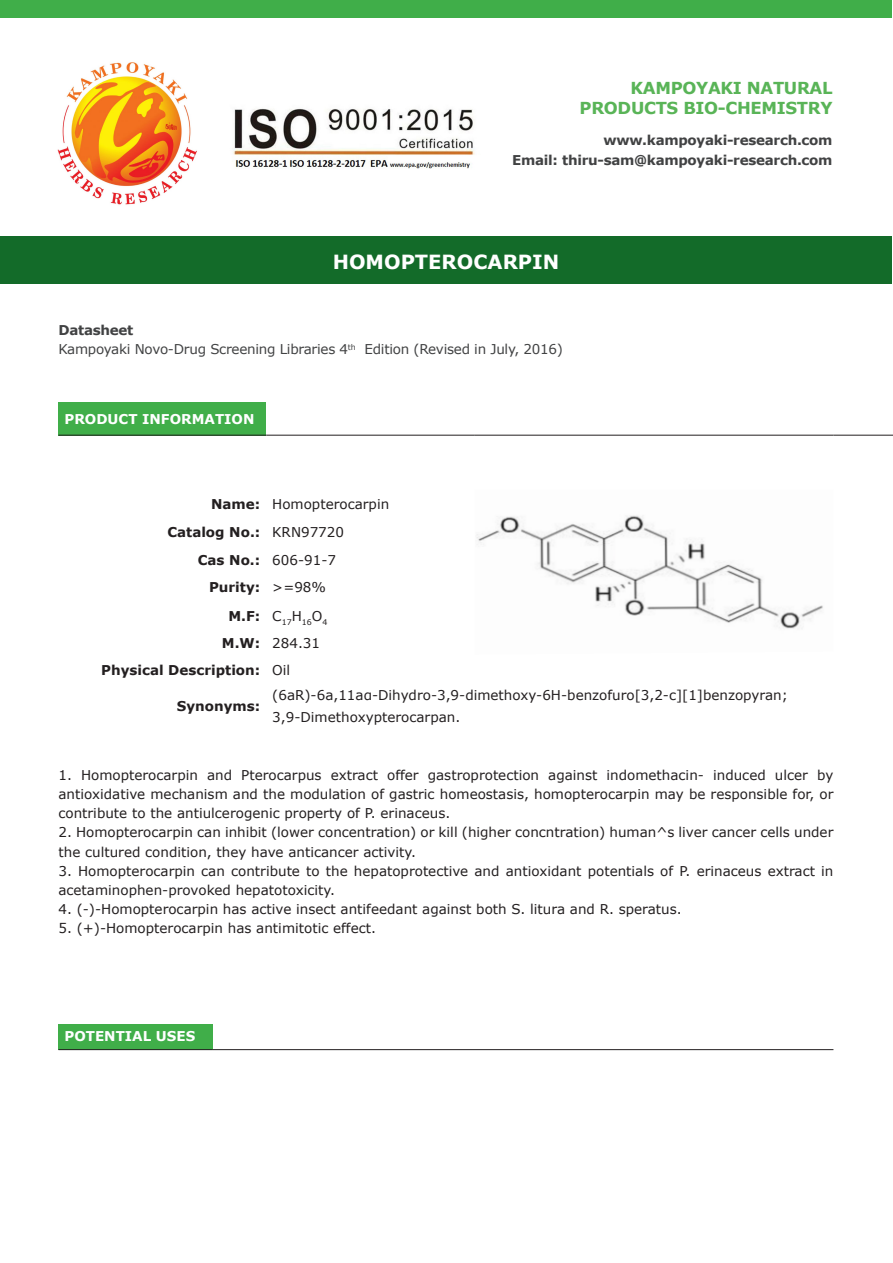
<style>
.page{position:relative;width:893px;height:1263px;background:#fff}
.page>*{position:absolute;margin:0;border:0;box-sizing:border-box;transform-origin:0 0}
.t1{font:700 19.5px "Verdana";color:#fff}
.t2{font:700 16.5px "Verdana";letter-spacing:-.02em;color:#59b457}
.t3{font:13.5px/19.2px "Verdana";color:#231f20}
.t4{font:700 13.5px "Verdana";letter-spacing:-.02em;color:#414243}
.t5{font:700 13.5px "Verdana";color:#231f20}
.t6{font:13.5px "Verdana";letter-spacing:-.02em;color:#414243}
.t7{font:700 13.5px "Verdana";color:#fff}
.t8{font:7.8px "Verdana";color:#231f20}
</style>
<div class="page">
<img style="left:232px;top:108px;width:243px;height:61px">
<img style="left:57px;top:62px;width:140px;height:143px">
<div style="left:0;top:0;width:892px;height:17px;background:#40ae49"></div>
<div style="left:0;top:236px;width:891px;height:47px;background:#136b29"></div>
<div style="left:58px;top:402px;width:208px;height:33px;background:#40ae49"></div>
<hr style="left:58px;top:435px;width:208px;height:1px;background:#231f20">
<hr style="left:266px;top:435px;width:209px;height:1px;background:#231f20">
<hr style="left:475px;top:435px;width:358px;height:1px;background:#231f20">
<hr style="left:833px;top:435px;width:60px;height:1px;background:#231f20">
<img style="left:476px;top:515px;width:347px;height:114px">
<div style="left:58px;top:1024px;width:155px;height:26px;background:#40ae49"></div>
<hr style="left:58px;top:1049px;width:155px;height:1px;background:#231f20">
<hr style="left:213px;top:1049px;width:620px;height:1px;background:#231f20">
<p class="t2" style="left:631px;top:78px;width:203px">KAMPOYAKI NATURAL</p>
<p class="t2" style="left:580px;top:97px;width:254px">PRODUCTS BIO-CHEMISTRY</p>
<p class="t4" style="left:603px;top:132px;width:231px">www.kampoyaki-research.com</p>
<p class="t4" style="left:512px;top:151px;width:322px">Email: thiru-sam@kampoyaki-research.com</p>
<p class="t1" style="left:333px;top:249px;width:228px">HOMOPTEROCARPIN</p>
<p class="t4" style="left:58px;top:321px;width:76px">Datasheet</p>
<p class="t6" style="left:58px;top:341px;width:506px">Kampoyaki Novo-Drug Screening Libraries 4<sup>th</sup> Edition (Revised in July, 2016)</p>
<p class="t7" style="left:64px;top:410px;width:192px">PRODUCT INFORMATION</p>
<p class="t5" style="left:211px;top:495px;width:51px">Name:</p>
<p class="t3" style="left:272px;top:495px;width:118px">Homopterocarpin</p>
<p class="t5" style="left:167px;top:523px;width:94px">Catalog No.:</p>
<p class="t3" style="left:272px;top:523px;width:73px">KRN97720</p>
<p class="t5" style="left:198px;top:551px;width:64px">Cas No.:</p>
<p class="t3" style="left:272px;top:550px;width:65px">606-91-7</p>
<p class="t5" style="left:209px;top:578px;width:53px">Purity:</p>
<p class="t3" style="left:272px;top:578px;width:55px">&gt;=98%</p>
<p class="t5" style="left:228px;top:607px;width:33px">M.F:</p>
<p class="t8" style="left:272px;top:617px;width:57px"><sup>C</sup>17<sup>H</sup>16<sup>O</sup>4</p>
<p class="t5" style="left:222px;top:635px;width:40px">M.W:</p>
<p class="t3" style="left:272px;top:634px;width:49px">284.31</p>
<p class="t5" style="left:101px;top:661px;width:161px">Physical Description:</p>
<p class="t3" style="left:272px;top:660px;width:20px">Oil</p>
<p class="t5" style="left:177px;top:697px;width:85px">Synonyms:</p>
<p class="t3" style="left:272px;top:684px;width:517px;line-height:22.2px">(6aR)-6a,11aα-Dihydro-3,9-dimethoxy-6H-benzofuro[3,2-c][1]benzopyran;<br>3,9-Dimethoxypterocarpan.</p>
<p class="t3" style="left:58px;top:765px;width:776px;text-align:justify">1. Homopterocarpin and Pterocarpus extract offer gastroprotection against indomethacin- induced ulcer by antioxidative mechanism and the modulation of gastric homeostasis, homopterocarpin may be responsible for, or contribute to the antiulcerogenic property of P. erinaceus.</p>
<p class="t3" style="left:58px;top:823px;width:776px">2. Homopterocarpin can inhibit (lower concentration) or kill (higher concntration) human^s liver cancer cells under the cultured condition, they have anticancer activity.</p>
<p class="t3" style="left:58px;top:861px;width:776px">3. Homopterocarpin can contribute to the hepatoprotective and antioxidant potentials of P. erinaceus extract in acetaminophen-provoked hepatotoxicity.</p>
<p class="t3" style="left:58px;top:900px;width:625px">4. (-)-Homopterocarpin has active insect antifeedant against both S. litura and R. speratus.</p>
<p class="t3" style="left:58px;top:919px;width:319px">5. (+)-Homopterocarpin has antimitotic effect.</p>
<p class="t7" style="left:64px;top:1027px;width:132px">POTENTIAL USES</p>
</div>
